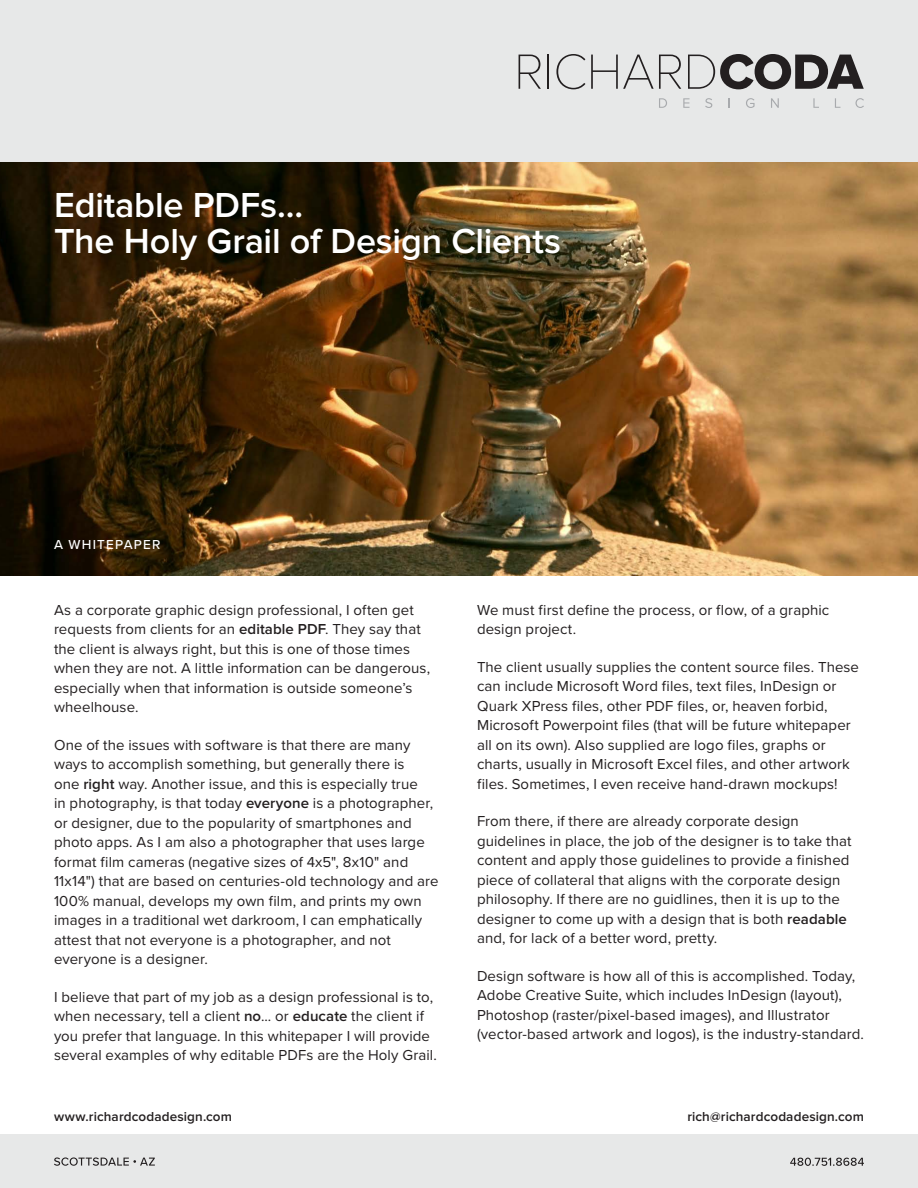
<style>
.page{position:relative;width:918px;height:1188px;background:#fff}
.page>*{position:absolute;margin:0;border:0;box-sizing:border-box;transform-origin:0 0}
.t1{font:600 36px/36px "Proxima Nova";letter-spacing:-.005em;color:#fff}
.t2{font:15px/19.5px "Proxima Nova";letter-spacing:.005em;color:#231f20}
.t3{font:600 13.5px "Proxima Nova";letter-spacing:.01em;color:#231f20}
.t4{font:500 13.5px "Proxima Nova";letter-spacing:.09em;color:#fff}
.s1{font-weight:600}
</style>
<div class="page">
<div style="left:0;top:0;width:918px;height:162px;background:#e7e8e8"></div>
<svg style="left:519px;top:55px;width:22px;height:34px"></svg>
<hr style="left:548px;top:55px;width:1px;height:34px;background:#231f20">
<svg style="left:556px;top:54px;width:29px;height:35px"></svg>
<svg style="left:591px;top:55px;width:90px;height:34px"></svg>
<svg style="left:688px;top:54px;width:176px;height:35px"></svg>
<svg style="left:659px;top:98px;width:8px;height:10px"></svg>
<svg style="left:683px;top:98px;width:7px;height:10px"></svg>
<svg style="left:705px;top:98px;width:7px;height:10px"></svg>
<svg style="left:746px;top:98px;width:9px;height:10px"></svg>
<svg style="left:771px;top:98px;width:8px;height:10px"></svg>
<svg style="left:813px;top:98px;width:6px;height:10px"></svg>
<svg style="left:835px;top:98px;width:5px;height:10px"></svg>
<svg style="left:855px;top:98px;width:9px;height:10px"></svg>
<div style="left:0;top:1134px;width:918px;height:54px;background:#e7e8e8"></div>
<svg style="left:54px;top:1157px;width:101px;height:9px"></svg>
<svg style="left:790px;top:1158px;width:74px;height:8px"></svg>
<img style="left:0;top:162px;width:918px;height:414px">
<p class="t1" style="left:54px;top:188px;width:509px">Editable PDFs...<br>The Holy Grail of Design Clients</p>
<p class="t4" style="left:54px;top:534px;width:108px">A WHITEPAPER</p>
<p class="t2" style="left:54px;top:599px;width:378px">As a corporate graphic design professional, I often get requests from clients for an <span class="s1">editable PDF</span>. They say that the client is always right, but this is one of those times when they are not. A little information can be dangerous, especially when that information is outside someone’s wheelhouse.</p>
<p class="t2" style="left:54px;top:734px;width:386px">One of the issues with software is that there are many ways to accomplish something, but generally there is<br>one <span class="s1">right</span> way. Another issue, and this is especially true<br>in photography, is that today <span class="s1">everyone</span> is a photographer, or designer, due to the popularity of smartphones and photo apps. As I am also a photographer that uses large format film cameras (negative sizes of 4x5", 8x10" and 11x14") that are based on centuries-old technology and are 100% manual, develops my own film, and prints my own images in a traditional wet darkroom, I can emphatically attest that not everyone is a photographer, and not everyone is a designer.</p>
<p class="t2" style="left:54px;top:986px;width:384px">I believe that part of my job as a design professional is to, when necessary, tell a client <span class="s1">no</span>... or <span class="s1">educate</span> the client if you prefer that language. In this whitepaper I will provide several examples of why editable PDFs are the Holy Grail.</p>
<p class="t2" style="left:477px;top:599px;width:354px">We must first define the process, or flow, of a graphic design project.</p>
<p class="t2" style="left:477px;top:656px;width:384px">The client usually supplies the content source files. These can include Microsoft Word files, text files, InDesign or Quark XPress files, other PDF files, or, heaven forbid, Microsoft Powerpoint files (that will be future whitepaper all on its own). Also supplied are logo files, graphs or charts, usually in Microsoft Excel files, and other artwork files. Sometimes, I even receive hand-drawn mockups!</p>
<p class="t2" style="left:477px;top:811px;width:376px">From there, if there are already corporate design guidelines in place, the job of the designer is to take that content and apply those guidelines to provide a finished piece of collateral that aligns with the corporate design philosophy. If there are no guidlines, then it is up to the designer to come up with a design that is both <span class="s1">readable </span>and, for lack of a better word, pretty.</p>
<p class="t2" style="left:477px;top:965px;width:388px">Design software is how all of this is accomplished. Today, Adobe Creative Suite, which includes InDesign (layout), Photoshop (raster/pixel-based images), and Illustrator (vector-based artwork and logos), is the industry-standard.</p>
<p class="t3" style="left:54px;top:1108px;width:180px">www.richardcodadesign.com</p>
<p class="t3" style="left:687px;top:1108px;width:178px">rich@richardcodadesign.com</p>
</div>
